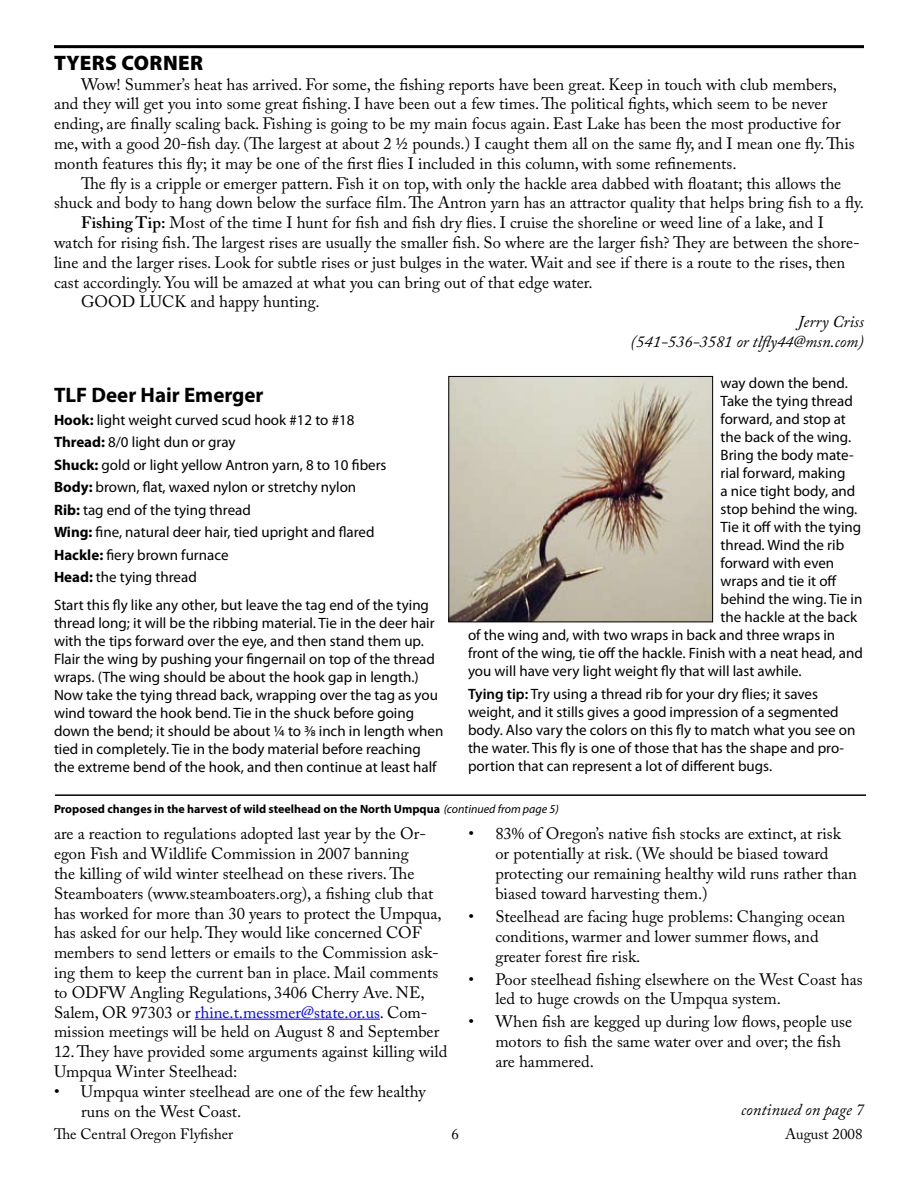
<style>
.page{position:relative;width:918px;height:1188px;background:#fff}
.page>*{position:absolute;margin:0;border:0;box-sizing:border-box;transform-origin:0 0}
.t1{font:700 21px "Myriad Pro";color:#000}
.t2{font:900 21px "Myriad Pro";letter-spacing:.02em;color:#000}
.t3{font:16.5px/19.8px "Adobe Caslon Pro";color:#000}
.t4{font:italic 16.5px/19.8px "Adobe Caslon Pro";color:#000;text-align:right}
.t5{font:15px/18px "Myriad Pro";color:#000}
.t6{font:15px "Adobe Caslon Pro";color:#000}
.t7{font:700 12px "Myriad Pro";color:#000}
.s1{font-weight:600}
.s2{font-weight:700}
.s3{font-weight:400;font-style:italic}
.s4{color:#00f}
</style>
<div class="page">
<hr style="left:54px;top:45px;width:810px;height:3px;background:#000">
<img style="left:450px;top:378px;width:261px;height:242px">
<div style="left:448px;top:376px;width:265px;height:246px;border:1px solid #000"></div>
<hr style="left:195px;top:1019px;width:185px;height:1px;background:#00f">
<hr style="left:55px;top:794px;width:811px;height:2px;background:#000">
<p class="t2" style="left:54px;top:49px;width:149px">TYERS CORNER</p>
<p class="t3" style="left:54px;top:74px;width:802px;text-indent:27px">Wow! Summer’s heat has arrived. For some, the fishing reports have been great. Keep in touch with club members, and they will get you into some great fishing. I have been out a few times. The political fights, which seem to be never ending, are finally scaling back. Fishing is going to be my main focus again. East Lake has been the most productive for me, with a good 20-fish day. (The largest at about 2 1/2 pounds.) I caught them all on the same fly, and I mean one fly. This month features this fly; it may be one of the first flies I included in this column, with some refinements.</p>
<p class="t3" style="left:81px;top:173px;width:762px">The fly is a cripple or emerger pattern. Fish it on top, with only the hackle area dabbed with floatant; this allows the</p>
<p class="t3" style="left:54px;top:193px;width:812px">shuck and body to hang down below the surface film. The Antron yarn has an attractor quality that helps bring fish to a fly.</p>
<p class="t3" style="left:81px;top:213px;width:744px"><span class="s1">Fishing Tip:</span> Most of the time I hunt for fish and fish dry flies. I cruise the shoreline or weed line of a lake, and I</p>
<p class="t3" style="left:54px;top:232px;width:807px">watch for rising fish. The largest rises are usually the smaller fish. So where are the larger fish? They are between the shore-</p>
<p class="t3" style="left:54px;top:252px;width:793px">line and the larger rises. Look for subtle rises or just bulges in the water. Wait and see if there is a route to the rises, then</p>
<p class="t3" style="left:54px;top:272px;width:540px">cast accordingly. You will be amazed at what you can bring out of that edge water.</p>
<p class="t3" style="left:81px;top:292px;width:240px">GOOD LUCK and happy hunting.</p>
<p class="t4" style="left:631px;top:312px;width:235px">Jerry Criss<br>(541-536-3581 or tlfly44@msn.com)</p>
<p class="t1" style="left:54px;top:381px;width:211px">TLF Deer Hair Emerger</p>
<p class="t5" style="left:54px;top:408px;width:334px;line-height:22.5px"><span class="s2">Hook:</span> light weight curved scud hook #12 to #18<br><span class="s2">Thread:</span> 8/0 light dun or gray<br><span class="s2">Shuck:</span> gold or light yellow Antron yarn, 8 to 10 fibers <span class="s2">Body:</span> brown, flat, waxed nylon or stretchy nylon<br><span class="s2">Rib:</span> tag end of the tying thread<br><span class="s2">Wing:</span> fine, natural deer hair, tied upright and flared <span class="s2">Hackle:</span> fiery brown furnace<br><span class="s2">Head:</span> the tying thread</p>
<p class="t5" style="left:54px;top:596px;width:391px">Start this fly like any other, but leave the tag end of the tying thread long; it will be the ribbing material. Tie in the deer hair with the tips forward over the eye, and then stand them up.<br>Flair the wing by pushing your fingernail on top of the thread wraps. (The wing should be about the hook gap in length.)<br>Now take the tying thread back, wrapping over the tag as you wind toward the hook bend. Tie in the shuck before going down the bend; it should be about ¼ to 3/8 inch in length when tied in completely. Tie in the body material before reaching the extreme bend of the hook, and then continue at least half</p>
<p class="t5" style="left:721px;top:374px;width:129px">way down the bend.</p>
<p class="t5" style="left:721px;top:392px;width:134px">Take the tying thread</p>
<p class="t5" style="left:721px;top:410px;width:127px">forward, and stop at</p>
<p class="t5" style="left:721px;top:428px;width:132px">the back of the wing.</p>
<p class="t5" style="left:721px;top:446px;width:135px">Bring the body mate-</p>
<p class="t5" style="left:721px;top:464px;width:126px">rial forward, making</p>
<p class="t5" style="left:721px;top:482px;width:136px">a nice tight body, and</p>
<p class="t5" style="left:721px;top:500px;width:138px">stop behind the wing.</p>
<p class="t5" style="left:721px;top:518px;width:142px">Tie it off with the tying</p>
<p class="t5" style="left:721px;top:536px;width:125px">thread. Wind the rib</p>
<p class="t5" style="left:721px;top:554px;width:115px">forward with even</p>
<p class="t5" style="left:721px;top:572px;width:118px">wraps and tie it off</p>
<p class="t5" style="left:721px;top:590px;width:143px">behind the wing. Tie in</p>
<p class="t5" style="left:721px;top:608px;width:138px">the hackle at the back</p>
<p class="t5" style="left:468px;top:626px;width:369px">of the wing and, with two wraps in back and three wraps in</p>
<p class="t5" style="left:468px;top:644px;width:396px">front of the wing, tie off the hackle. Finish with a neat head, and</p>
<p class="t5" style="left:468px;top:662px;width:335px">you will have very light weight fly that will last awhile.</p>
<p class="t5" style="left:468px;top:685px;width:389px"><span class="s1">Tying tip:</span> Try using a thread rib for your dry flies; it saves weight, and it stills gives a good impression of a segmented body. Also vary the colors on this fly to match what you see on the water. This fly is one of those that has the shape and pro&shy;portion that can represent a lot of different bugs.</p>
<p class="t7" style="left:54px;top:801px;width:506px">Proposed changes in the harvest of wild steelhead on the North Umpqua <span class="s3">(continued from page 5)</span></p>
<p class="t3" style="left:54px;top:824px;width:389px">are a reaction to regulations adopted last year by the Or&shy;egon Fish and Wildlife Commission in 2007 banning<br>the killing of wild winter steelhead on these rivers. The Steamboaters (www.steamboaters.org), a fishing club that has worked for more than 30 years to protect the Umpqua, has asked for our help. They would like concerned COF members to send letters or emails to the Commission ask&shy;ing them to keep the current ban in place. Mail comments to ODFW Angling Regulations, 3406 Cherry Ave. NE, Salem, OR 97303 or <span class="s4">rhine.t.messmer@state.or.us</span>. Com&shy;mission meetings will be held on August 8 and September</p>
<p class="t3" style="left:54px;top:1042px;width:395px">12. They have provided some arguments against killing wild<br>Umpqua Winter Steelhead:</p>
<p class="t3" style="left:81px;top:1081px;width:346px;text-indent:-27px">• Umpqua winter steelhead are one of the few healthy runs on the West Coast.</p>
<p class="t3" style="left:495px;top:824px;width:363px;text-indent:-27px">• 83% of Oregon’s native fish stocks are extinct, at risk or potentially at risk. (We should be biased toward protecting our remaining healthy wild runs rather than biased toward harvesting them.)</p>
<p class="t3" style="left:495px;top:906px;width:351px;text-indent:-27px">• Steelhead are facing huge problems: Changing ocean conditions, warmer and lower summer flows, and greater forest fire risk.</p>
<p class="t3" style="left:495px;top:969px;width:369px;text-indent:-27px">• Poor steelhead fishing elsewhere on the West Coast has led to huge crowds on the Umpqua system.</p>
<p class="t3" style="left:495px;top:1012px;width:358px;text-indent:-27px">• When fish are kegged up during low flows, people use motors to fish the same water over and over; the fish are hammered.</p>
<p class="t4" style="left:741px;top:1100px;width:124px">continued on page 7</p>
<p class="t6" style="left:54px;top:1125px;width:181px">The Central Oregon Flyfisher</p>
<p class="t6" style="left:785px;top:1125px;width:79px">August 2008</p>
</div>
